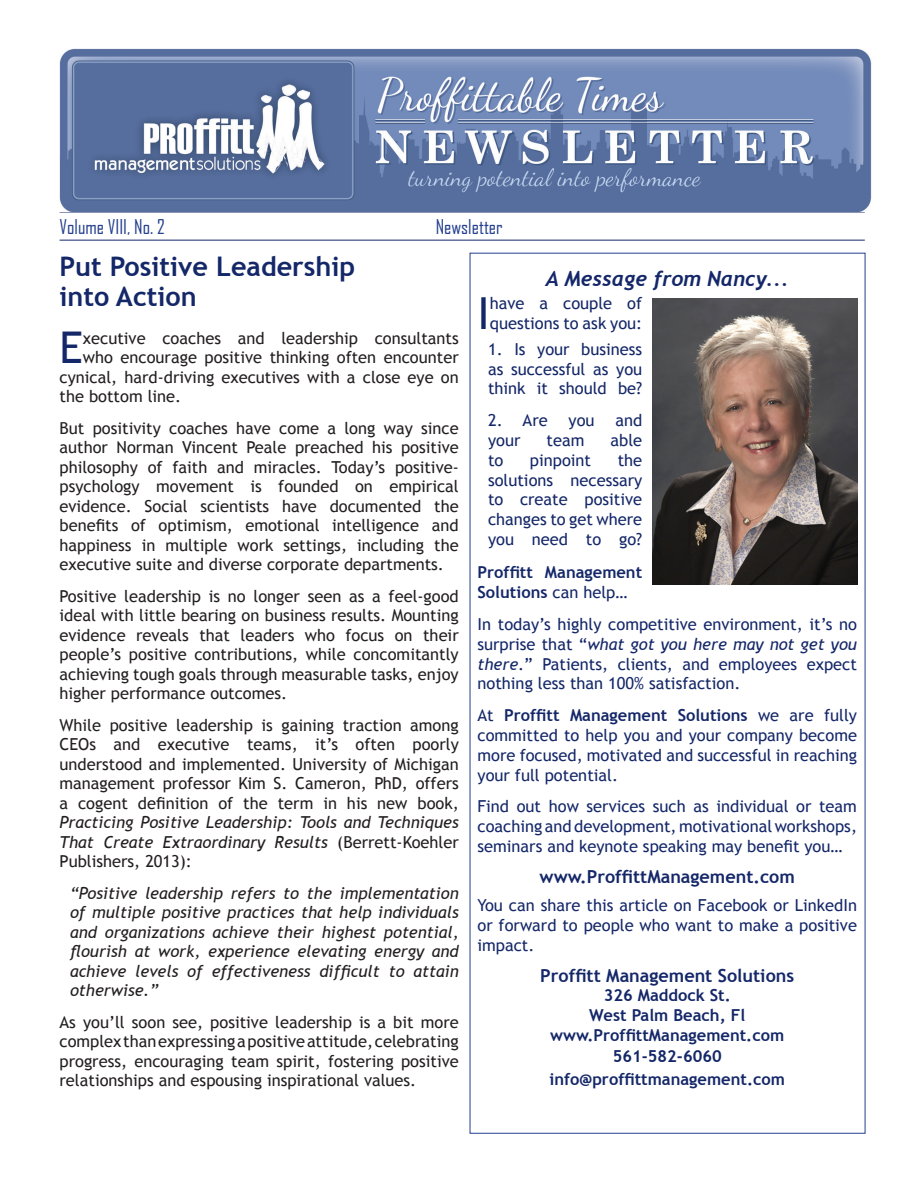
<style>
.page{position:relative;width:918px;height:1188px;background:#fff}
.page>*{position:absolute;margin:0;border:0;box-sizing:border-box;transform-origin:0 0}
.t1{font:44.1px "Trebuchet MS";color:#142768}
.t2{font:43.8px "Trebuchet MS";color:#142768}
.t3{font:700 27px "Trebuchet MS";color:#142768}
.t4{font:italic 700 21px "Trebuchet";color:#142768}
.t5{font:19.5px "Agency FB";color:#24408f}
.t6{font:700 18px "Trebuchet MS";color:#142768}
.t7{font:16.5px/19.5px "Trebuchet MS";color:#231f20;text-align:justify}
.t8{font:16.5px/19.8px "Trebuchet MS";color:#142768;text-align:justify}
.t9{font:italic 16.5px/19.5px "Trebuchet MS";color:#231f20;text-align:justify}
.t10{font:700 16.5px/19.8px "Trebuchet MS";color:#142768}
.s1{font-style:italic}
.s2{font-weight:400}
.s3{font-weight:700}
</style>
<div class="page">
<hr style="left:60px;top:240px;width:805px;height:1px;background:#142768">
<svg style="left:485px;top:252px;width:305px;height:147px"></svg>
<svg style="left:652px;top:561px;width:206px;height:24px"></svg>
<img style="left:653px;top:298px;width:204px;height:286px">
<hr style="left:60px;top:212px;width:805px;height:1px;background:#142768">
<img style="left:59px;top:48px;width:813px;height:164px">
<p class="t5" style="left:60px;top:214px;width:107px">Volume VIII, No. 2</p>
<p class="t5" style="left:436px;top:214px;width:69px">Newsletter</p>
<p class="t3" style="left:59px;top:249px;width:297px">Put Positive Leadership</p>
<p class="t3" style="left:59px;top:279px;width:139px">into Action</p>
<p class="t2" style="left:60px;top:322px;width:25px">E</p>
<p class="t7" style="left:83px;top:328px;width:377px">xecutive coaches and leadership consultants</p>
<p class="t7" style="left:83px;top:348px;width:377px">who encourage positive thinking often encounter</p>
<p class="t7" style="left:60px;top:367px;width:401px">cynical, hard-driving executives with a close eye on</p>
<p class="t7" style="left:60px;top:387px;width:123px">the bottom line.</p>
<p class="t7" style="left:60px;top:418px;width:401px">But positivity coaches have come a long way since author Norman Vincent Peale preached his positive philosophy of faith and miracles. Today’s positive&shy;psychology movement is founded on empirical evidence. Social scientists have documented the benefits of optimism, emotional intelligence and happiness in multiple work settings, including the executive suite and diverse corporate departments.</p>
<p class="t7" style="left:60px;top:586px;width:401px">Positive leadership is no longer seen as a feel-good ideal with little bearing on business results. Mounting evidence reveals that leaders who focus on their people’s positive contributions, while concomitantly achieving tough goals through measurable tasks, enjoy higher performance outcomes.</p>
<p class="t7" style="left:60px;top:715px;width:401px">While positive leadership is gaining traction among CEOs and executive teams, it’s often poorly understood and implemented. University of Michigan management professor Kim S. Cameron, PhD, offers a cogent definition of the term in his new book, <span class="s1">Practicing Positive Leadership: Tools and Techniques That Create Extraordinary Results</span> (Berrett-Koehler Publishers, 2013):</p>
<p class="t9" style="left:70px;top:883px;width:390px">“Positive leadership refers to the implementation of multiple positive practices that help individuals and organizations achieve their highest potential, flourish at work, experience elevating energy and achieve levels of effectiveness difficult to attain otherwise.”</p>
<p class="t7" style="left:60px;top:1012px;width:401px">As you’ll soon see, positive leadership is a bit more complex than expressing a positive attitude, celebrating progress, encouraging team spirit, fostering positive relationships and espousing inspirational values.</p>
<p class="t4" style="left:546px;top:266px;width:244px">A Message from Nancy...</p>
<p class="t1" style="left:478px;top:287px;width:14px">I</p>
<p class="t8" style="left:490px;top:294px;width:154px">have a couple of questions to ask you:</p>
<p class="t8" style="left:488px;top:339px;width:156px">1. Is your business as successful as you think it should be?</p>
<p class="t8" style="left:488px;top:411px;width:61px">2. Are</p>
<p class="t8" style="left:569px;top:411px;width:28px">you</p>
<p class="t8" style="left:615px;top:411px;width:28px">and</p>
<p class="t8" style="left:488px;top:431px;width:34px">your</p>
<p class="t8" style="left:547px;top:431px;width:39px">team</p>
<p class="t8" style="left:611px;top:431px;width:33px">able</p>
<p class="t8" style="left:488px;top:450px;width:17px">to</p>
<p class="t8" style="left:530px;top:450px;width:63px">pinpoint</p>
<p class="t8" style="left:488px;top:450px;width:156px;text-indent:130px">the solutions necessary to create positive changes to get where you need to go?</p>
<p class="t10" style="left:478px;top:563px;width:166px">Proffitt Management<br>Solutions <span class="s2">can help…</span></p>
<p class="t8" style="left:478px;top:614px;width:381px">In today’s highly competitive environment, it’s no surprise that “<span class="s1">what got you here may not get you there</span>.” Patients, clients, and employees expect nothing less than 100% satisfaction.</p>
<p class="t8" style="left:478px;top:706px;width:381px">At <span class="s3">Proffitt Management Solutions</span> we are fully committed to help you and your company become more focused, motivated and successful in reaching your full potential.</p>
<p class="t8" style="left:478px;top:797px;width:381px">Find out how services such as individual or team coaching and development, motivational workshops, seminars and keynote speaking may benefit you…</p>
<p class="t6" style="left:540px;top:865px;width:257px">www.ProffittManagement.com</p>
<p class="t8" style="left:478px;top:896px;width:381px">You can share this article on Facebook or LinkedIn or forward to people who want to make a positive impact.</p>
<p class="t6" style="left:540px;top:964px;width:255px">Proffitt Management Solutions</p>
<p class="t10" style="left:604px;top:986px;width:129px">326 Maddock St.</p>
<p class="t10" style="left:589px;top:1005px;width:157px">West Palm Beach, Fl</p>
<p class="t10" style="left:550px;top:1025px;width:236px">www.ProffittManagement.com</p>
<p class="t10" style="left:613px;top:1047px;width:110px">561-582-6060</p>
<p class="t10" style="left:550px;top:1069px;width:237px">info@proffittmanagement.com</p>
</div>
